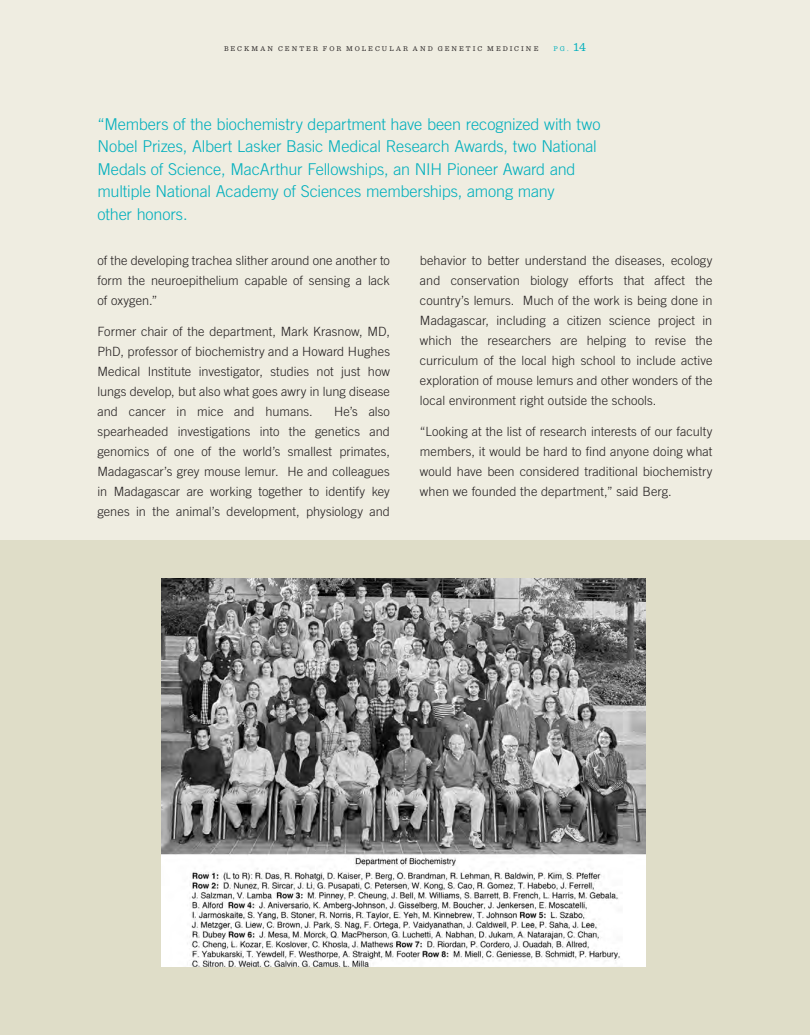
<style>
.page{position:relative;width:810px;height:1035px;background:#efede1}
.page>*{position:absolute;margin:0;border:0;box-sizing:border-box;transform-origin:0 0}
.t1{font:300 16.25px/22.5px "Trade Gothic";letter-spacing:-.01em;color:#00afbd}
.t2{font:300 12.75px/20px "Trade Gothic";color:#231f20;text-align:justify}
.t3{font:7.25px "Sentinel";letter-spacing:.28em;color:#231f20}
.t4{font:7.25px "Sentinel";color:#00afbd}
.s1{font-size:6.88px}
.s2{font-size:12.5px}
</style>
<div class="page">
<div style="left:0;top:540px;width:810px;height:495px;background:#dfddc8"></div>
<img style="left:162px;top:578px;width:484px;height:388px">
<p class="t3" style="left:224px;top:44px;width:316px">BECKMAN CENTER FOR MOLECULAR AND GENETIC MEDICINE</p>
<p class="t4" style="left:554px;top:44px;width:34px">PG<span class="s1">.</span> <span class="s2">14</span></p>
<p class="t1" style="left:98px;top:113px;width:504px">“Members of the biochemistry department have been recognized with two Nobel Prizes, Albert Lasker Basic Medical Research Awards, two National Medals of Science, MacArthur Fellowships, an NIH Pioneer Award and multiple National Academy of Sciences memberships, among many<br>other honors.</p>
<p class="t2" style="left:98px;top:250px;width:294px">of the developing trachea slither around one another to form the neuroepithelium capable of sensing a lack of oxygen.”</p>
<p class="t2" style="left:98px;top:322px;width:294px">Former chair of the department, Mark Krasnow, MD, PhD, professor of biochemistry and a Howard Hughes Medical Institute investigator, studies not just how lungs develop, but also what goes awry in lung disease and cancer in mice and humans.</p>
<p class="t2" style="left:98px;top:402px;width:294px;text-indent:237px">He’s also spearheaded investigations into the genetics and genomics of one of the world’s smallest primates, Madagascar’s grey mouse lemur. He and colleagues in Madagascar are working together to identify key genes in the animal’s development, physiology and</p>
<p class="t2" style="left:420px;top:250px;width:294px">behavior to better understand the diseases, ecology and conservation biology efforts that affect the country’s lemurs. Much of the work is being done in Madagascar, including a citizen science project in which the researchers are helping to revise the curriculum of the local high school to include active exploration of mouse lemurs and other wonders of the local environment right outside the schools.</p>
<p class="t2" style="left:420px;top:422px;width:294px">“Looking at the list of research interests of our faculty members, it would be hard to find anyone doing what would have been considered traditional biochemistry when we founded the department,” said Berg.</p>
</div>
